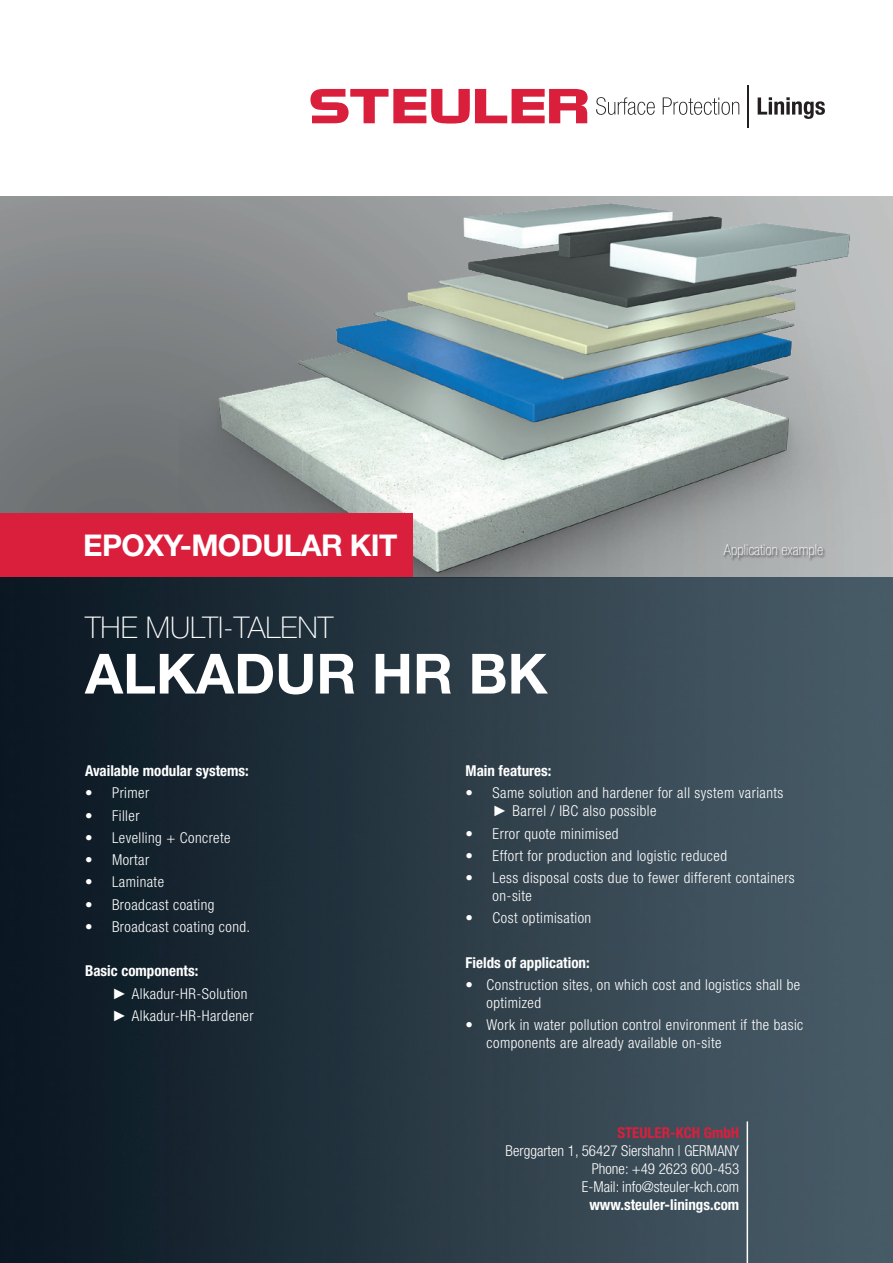
<style>
.page{position:relative;width:893px;height:1263px;background:#fff}
.page>*{position:absolute;margin:0;border:0;box-sizing:border-box;transform-origin:0 0}
.t1{font:700 55.5px "Helvetica Neue LT Std";color:#fff}
.t2{font:700 30px "Helvetica Neue LT Std";letter-spacing:-.02em;color:#fff}
.t3{font:100 30px "Helvetica Neue LT Std";color:#fff}
.t4{font:300 condensed 15px/18px "Helvetica Neue LT Std";letter-spacing:.03em;color:#fff}
.t5{font:300 condensed 15px/18px "Helvetica Neue LT Std";color:#fff;text-align:right}
.t6{font:700 condensed 15px "Helvetica Neue LT Std";color:#fff}
.t7{font:100 condensed 15px "Helvetica Neue LT Std";color:#fff}
.t8{font:700 condensed 15px "Helvetica Neue LT Std";color:#da1f3d}
.s1{font-weight:700}
.s2{font-family:"Arial";font-weight:400;font-stretch:normal}
</style>
<div class="page">
<img style="left:0;top:577px;width:893px;height:686px">
<hr style="left:747px;top:1121px;width:1px;height:142px;background:#fff">
<svg style="left:0;top:196px;width:180px;height:317px;background:#7c8081"></svg>
<svg style="left:310px;top:89px;width:278px;height:35px"></svg>
<svg style="left:758px;top:97px;width:67px;height:22px"></svg>
<hr style="left:747px;top:85px;width:2px;height:43px;background:#231f20">
<svg style="left:596px;top:97px;width:59px;height:18px"></svg>
<svg style="left:663px;top:97px;width:76px;height:18px"></svg>
<img style="left:180px;top:196px;width:713px;height:381px">
<div style="left:724px;top:544px;width:102px;height:18px;background:#231f20;opacity:.75"></div>
<div style="left:0;top:513px;width:412px;height:64px;background:#da1f3d"></div>
<h2 class="t2" style="left:83px;top:526px;width:316px">EPOXY-MODULAR KIT</h2>
<h2 class="t3" style="left:85px;top:610px;width:250px">THE MULTI-TALENT</h2>
<h1 class="t1" style="left:85px;top:639px;width:464px">ALKADUR HR BK</h1>
<p class="t7" style="left:724px;top:542px;width:101px">Application example</p>
<p class="t6" style="left:85px;top:762px;width:165px">Available modular systems:</p>
<p class="t4" style="left:85px;top:784px;width:66px">• Primer</p>
<p class="t4" style="left:85px;top:806px;width:56px">• Filler</p>
<p class="t4" style="left:85px;top:828px;width:147px">• Levelling + Concrete</p>
<p class="t4" style="left:85px;top:851px;width:66px">• Mortar</p>
<p class="t4" style="left:85px;top:873px;width:81px">• Laminate</p>
<p class="t4" style="left:85px;top:895px;width:131px">• Broadcast coating</p>
<p class="t4" style="left:85px;top:917px;width:167px">• Broadcast coating cond.</p>
<p class="t4" style="left:112px;top:960px;width:143px;line-height:22.2px;text-indent:-27px"><span class="s1">Basic components:<br></span><span class="s2">►</span> Alkadur-HR-Solution <span class="s2">►</span> Alkadur-HR-Hardener</p>
<p class="t6" style="left:466px;top:762px;width:87px">Main features:</p>
<p class="t4" style="left:493px;top:784px;width:292px;text-indent:-27px">• Same solution and hardener for all system variants <span class="s2">►</span> Barrel / IBC also possible</p>
<p class="t4" style="left:466px;top:824px;width:154px">• Error quote minimised</p>
<p class="t4" style="left:466px;top:846px;width:263px">• Effort for production and logistic reduced</p>
<p class="t4" style="left:493px;top:869px;width:304px;text-indent:-27px">• Less disposal costs due to fewer different containers on-site</p>
<p class="t4" style="left:466px;top:909px;width:127px">• Cost optimisation</p>
<p class="t6" style="left:466px;top:953px;width:126px">Fields of application:</p>
<p class="t4" style="left:487px;top:976px;width:315px;text-indent:-21px">• Construction sites, on which cost and logistics shall be optimized</p>
<p class="t4" style="left:487px;top:1016px;width:318px;text-indent:-21px">• Work in water pollution control environment if the basic components are already available on-site</p>
<p class="t8" style="left:617px;top:1124px;width:123px">STEULER-KCH GmbH</p>
<p class="t5" style="left:506px;top:1142px;width:235px">Berggarten 1, 56427 Siershahn | GERMANY<br>Phone: +49 2623 600-453<br>E-Mail: info@steuler-kch.com</p>
<p class="t6" style="left:589px;top:1196px;width:151px">www.steuler-linings.com</p>
</div>
